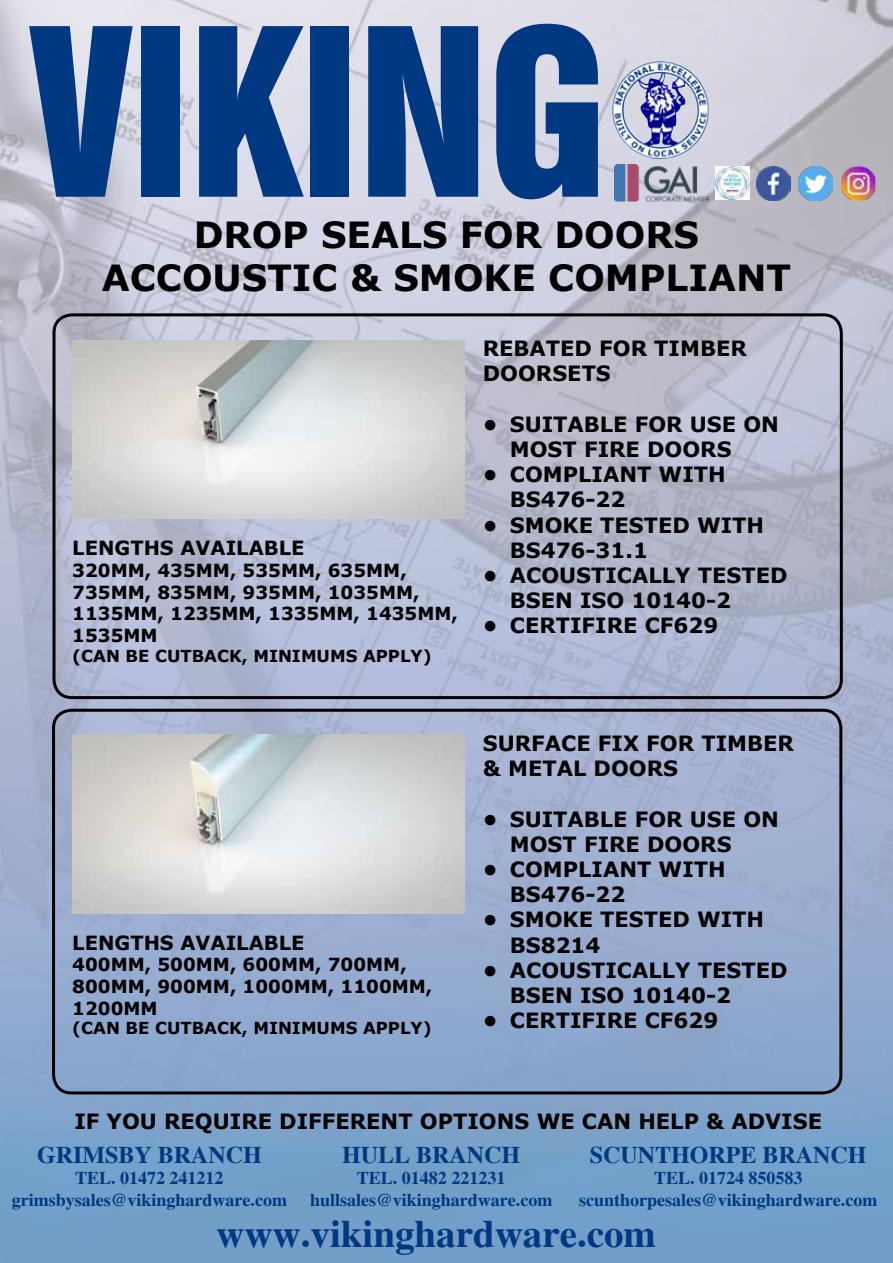
<style>
.page{position:relative;width:893px;height:1263px;background:#fff}
.page>*{position:absolute;margin:0;border:0;box-sizing:border-box;transform-origin:0 0}
.t1{font:213px "Swiss 921 BT Regular A";color:#003882}
.t2{font:700 39px "Times";color:#003882}
.t3{font:700 36px/43.2px "Verdana";color:#000;text-align:center}
.t4{font:700 24px "Times";color:#003882}
.t5{font:700 21px/25.2px "Verdana";color:#000}
.t6{font:700 19.5px "Verdana";color:#000}
.t7{font:700 18px/21.6px "Verdana";color:#000}
.t8{font:700 18px/21.6px "Times";color:#003882;text-align:center}
.t9{font:700 16.5px "Verdana";color:#000}
</style>
<div class="page">
<img style="left:0;top:0;width:893px;height:1263px">
<img style="left:611px;top:61px;width:99px;height:98px">
<img style="left:757px;top:166px;width:34px;height:35px">
<img style="left:798px;top:166px;width:34px;height:35px">
<img style="left:841px;top:166px;width:34px;height:35px">
<img style="left:715px;top:166px;width:34px;height:33px">
<img style="left:614px;top:164px;width:94px;height:37px">
<img style="left:72px;top:340px;width:393px;height:179px">
<div style="left:52px;top:313px;width:791px;height:386px;border:3px solid #000;border-radius:18px"></div>
<img style="left:72px;top:735px;width:393px;height:178px">
<div style="left:52px;top:709px;width:790px;height:385px;border:3px solid #000;border-radius:18px"></div>
<h1 class="t1" style="left:31px;top:-26px;width:578px">VIKING</h1>
<h3 class="t3" style="left:102px;top:212px;width:691px">DROP SEALS FOR DOORS<br>ACCOUSTIC &amp; SMOKE COMPLIANT</h3>
<p class="t6" style="left:72px;top:534px;width:234px">LENGTHS AVAILABLE</p>
<p class="t7" style="left:72px;top:559px;width:387px">320MM, 435MM, 535MM, 635MM,<br>735MM, 835MM, 935MM, 1035MM,<br>1135MM, 1235MM, 1335MM, 1435MM,<br>1535MM</p>
<p class="t9" style="left:72px;top:644px;width:361px">(CAN BE CUTBACK, MINIMUMS APPLY)</p>
<p class="t5" style="left:483px;top:336px;width:265px">REBATED FOR TIMBER<br>DOORSETS</p>
<p class="t5" style="left:510px;top:411px;width:271px;text-indent:-27px">• SUITABLE FOR USE ON<br>MOST FIRE DOORS</p>
<p class="t5" style="left:510px;top:462px;width:217px;text-indent:-27px">• COMPLIANT WITH<br>BS476-22</p>
<p class="t5" style="left:510px;top:512px;width:256px;text-indent:-27px">• SMOKE TESTED WITH<br>BS476-31.1</p>
<p class="t5" style="left:510px;top:562px;width:279px;text-indent:-27px">• ACOUSTICALLY TESTED<br>BSEN ISO 10140-2</p>
<p class="t5" style="left:483px;top:613px;width:237px">• CERTIFIRE CF629</p>
<p class="t6" style="left:72px;top:929px;width:234px">LENGTHS AVAILABLE</p>
<p class="t7" style="left:72px;top:954px;width:362px">400MM, 500MM, 600MM, 700MM,<br>800MM, 900MM, 1000MM, 1100MM,<br>1200MM</p>
<p class="t9" style="left:72px;top:1017px;width:361px">(CAN BE CUTBACK, MINIMUMS APPLY)</p>
<p class="t5" style="left:483px;top:730px;width:312px">SURFACE FIX FOR TIMBER &amp; METAL DOORS</p>
<p class="t5" style="left:510px;top:806px;width:271px;text-indent:-27px">• SUITABLE FOR USE ON<br>MOST FIRE DOORS</p>
<p class="t5" style="left:510px;top:856px;width:217px;text-indent:-27px">• COMPLIANT WITH<br>BS476-22</p>
<p class="t5" style="left:510px;top:907px;width:256px;text-indent:-27px">• SMOKE TESTED WITH<br>BS8214</p>
<p class="t5" style="left:510px;top:957px;width:279px;text-indent:-27px">• ACOUSTICALLY TESTED<br>BSEN ISO 10140-2</p>
<p class="t5" style="left:483px;top:1007px;width:237px">• CERTIFIRE CF629</p>
<p class="t5" style="left:74px;top:1108px;width:749px">IF YOU REQUIRE DIFFERENT OPTIONS WE CAN HELP &amp; ADVISE</p>
<p class="t4" style="left:37px;top:1141px;width:226px">GRIMSBY BRANCH</p>
<p class="t8" style="left:12px;top:1168px;width:277px">TEL. 01472 241212 grimsbysales@vikinghardware.com</p>
<p class="t4" style="left:590px;top:1141px;width:278px">SCUNTHORPE BRANCH</p>
<p class="t8" style="left:579px;top:1168px;width:300px">TEL. 01724 850583 scunthorpesales@vikinghardware.com</p>
<h2 class="t2" style="left:216px;top:1211px;width:441px">www.vikinghardware.com</h2>
<p class="t4" style="left:342px;top:1141px;width:180px">HULL BRANCH</p>
<p class="t8" style="left:310px;top:1168px;width:244px">TEL. 01482 221231 hullsales@vikinghardware.com</p>
</div>
